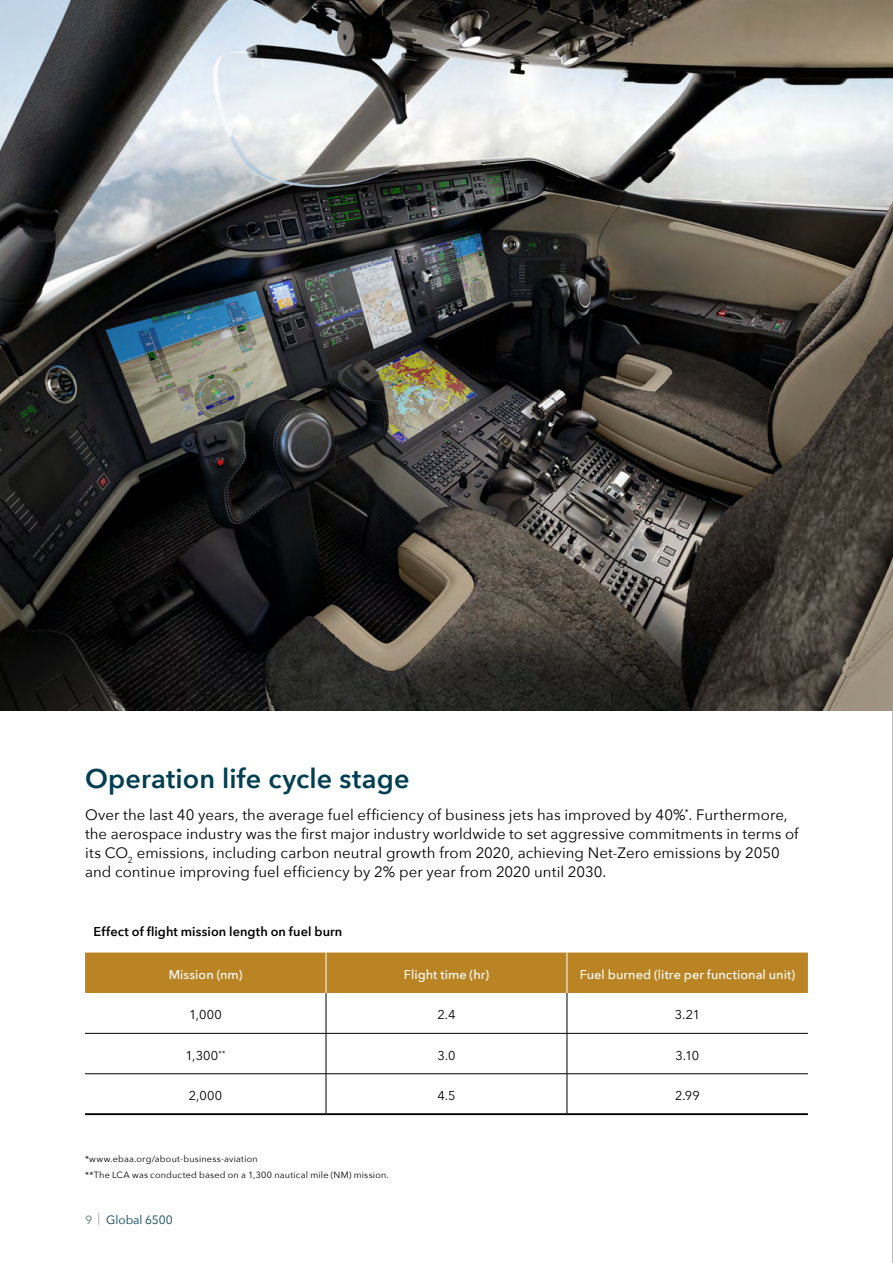
<style>
.page{position:relative;width:893px;height:1263px;background:#fff}
.page>*{position:absolute;margin:0;border:0;box-sizing:border-box;transform-origin:0 0}
.t1{font:600 27px "Avenir Next";letter-spacing:.005em;color:#003e51}
.t2{font:15px/19.2px "Avenir Next";letter-spacing:.005em;color:#000}
.t3{font:500 12.75px "Avenir Next";letter-spacing:.005em;color:#fff}
.t4{font:12.75px "Avenir Next";letter-spacing:.02em;color:#000}
.t5{font:600 12.75px "Avenir Next";letter-spacing:.01em;color:#000}
.t6{font:12px "Avenir Next";letter-spacing:-.005em;color:#003e51}
.t7{font:9px/16.2px "Avenir Next";letter-spacing:.025em;color:#000}
.s1{font-weight:600;color:#9ca1a2}
.s2{color:#9ca1a2}
</style>
<div class="page">
<hr style="left:892px;top:0;width:1px;height:1263px;background:#000">
<div style="left:85px;top:952px;width:723px;height:41px;background:#ba8424"></div>
<hr style="left:326px;top:993px;width:1px;height:40px;background:#000">
<hr style="left:567px;top:993px;width:1px;height:40px;background:#000">
<hr style="left:85px;top:1033px;width:241px;height:1px;background:#000">
<hr style="left:326px;top:1033px;width:241px;height:1px;background:#000">
<hr style="left:326px;top:1033px;width:1px;height:40px;background:#000">
<hr style="left:567px;top:1033px;width:241px;height:1px;background:#000">
<hr style="left:567px;top:1033px;width:1px;height:40px;background:#000">
<hr style="left:85px;top:1073px;width:241px;height:1px;background:#000">
<hr style="left:326px;top:1073px;width:241px;height:1px;background:#000">
<hr style="left:326px;top:1074px;width:1px;height:39px;background:#000">
<hr style="left:567px;top:1073px;width:241px;height:1px;background:#000">
<hr style="left:567px;top:1074px;width:1px;height:39px;background:#000">
<hr style="left:85px;top:1113px;width:241px;height:2px;background:#000">
<hr style="left:326px;top:1113px;width:241px;height:2px;background:#000">
<hr style="left:567px;top:1113px;width:241px;height:2px;background:#000">
<hr style="left:326px;top:952px;width:1px;height:41px;background:#fff">
<hr style="left:567px;top:952px;width:1px;height:41px;background:#fff">
<img style="left:0;top:0;width:893px;height:710px">
<h1 class="t1" style="left:85px;top:756px;width:326px">Operation life cycle stage</h1>
<p class="t2" style="left:85px;top:805px;width:715px">Over the last 40 years, the average fuel efficiency of business jets has improved by 40%<sup>*</sup>. Furthermore, the aerospace industry was the first major industry worldwide to set aggressive commitments in terms of its CO<sub>2</sub> emissions, including carbon neutral growth from 2020, achieving Net-Zero emissions by 2050 and continue improving fuel efficiency by 2% per year from 2020 until 2030.</p>
<p class="t5" style="left:94px;top:920px;width:250px">Effect of flight mission length on fuel burn</p>
<p class="t3" style="left:169px;top:964px;width:75px">Mission (nm)</p>
<p class="t3" style="left:404px;top:964px;width:87px">Flight time (hr)</p>
<p class="t3" style="left:580px;top:964px;width:217px">Fuel burned (litre per functional unit)</p>
<p class="t4" style="left:189px;top:1004px;width:34px">1,000</p>
<p class="t4" style="left:438px;top:1004px;width:19px">2.4</p>
<p class="t4" style="left:675px;top:1004px;width:27px">3.21</p>
<p class="t4" style="left:186px;top:1045px;width:41px">1,300<sup>**</sup></p>
<p class="t4" style="left:437px;top:1045px;width:19px">3.0</p>
<p class="t4" style="left:675px;top:1045px;width:25px">3.10</p>
<p class="t4" style="left:189px;top:1085px;width:35px">2,000</p>
<p class="t4" style="left:437px;top:1085px;width:20px">4.5</p>
<p class="t4" style="left:675px;top:1085px;width:26px">2.99</p>
<p class="t7" style="left:85px;top:1150px;width:305px">*www.ebaa.org/about-business-aviation<br>**The LCA was conducted based on a 1,300 nautical mile (NM) mission.</p>
<p class="t6" style="left:85px;top:1210px;width:89px"><span class="s1">9</span> <span class="s2">|</span> Global 6500</p>
</div>
